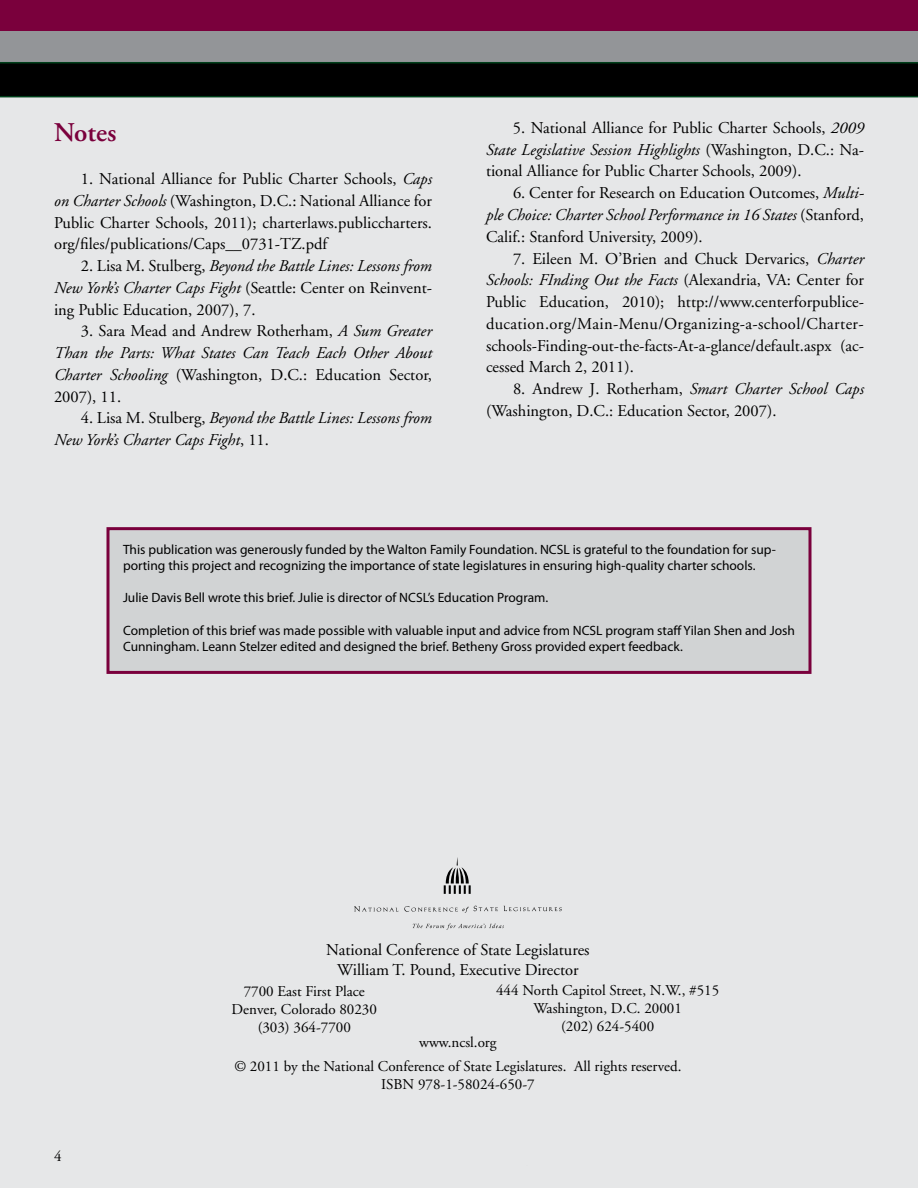
<style>
.page{position:relative;width:918px;height:1188px;background:#e6e7e8}
.page>*{position:absolute;margin:0;border:0;box-sizing:border-box;transform-origin:0 0}
.t1{font:600 27px "Adobe Garamond";color:#7a003c}
.t2{font:16.5px/21.8px "Adobe Garamond";color:#000;text-align:justify}
.t3{font:italic 16.5px/21.8px "Adobe Garamond";color:#000;text-align:justify}
.t4{font:15px/18px "Adobe Garamond";color:#000;text-align:center}
.t5{font:13.5px/16.2px "Myriad Pro";color:#000}
.s1{font-style:italic}
.s2{font-style:normal}
</style>
<div class="page">
<div style="left:0;top:0;width:918px;height:31px;background:#7a003c"></div>
<div style="left:0;top:31px;width:918px;height:31px;background:#939598"></div>
<svg style="left:0;top:62px;width:918px;height:35px;background:#000401"></svg>
<div style="left:108px;top:529px;width:702px;height:143px;background:#d1d3d4"></div>
<div style="left:106px;top:527px;width:706px;height:147px;border:3px solid #7a003c"></div>
<svg style="left:354px;top:906px;width:44px;height:6px"></svg>
<svg style="left:404px;top:906px;width:94px;height:7px"></svg>
<svg style="left:504px;top:906px;width:58px;height:6px"></svg>
<svg style="left:444px;top:857px;width:27px;height:37px"></svg>
<svg style="left:413px;top:924px;width:91px;height:6px"></svg>
<h1 class="t1" style="left:54px;top:117px;width:64px">Notes</h1>
<p class="t2" style="left:54px;top:169px;width:380px;text-indent:27px">1. National Alliance for Public Charter Schools, <span class="s1">Caps on Charter Schools</span> (Washington, D.C.: National Alliance for Public Charter Schools, 2011); charterlaws.publiccharters. org/files/publications/Caps__0731-TZ.pdf</p>
<p class="t2" style="left:54px;top:256px;width:380px;text-indent:27px">2. Lisa M. Stulberg, <span class="s1">Beyond the Battle Lines: Lessons from New York’s Charter Caps Fight</span> (Seattle: Center on Reinvent&shy;ing Public Education, 2007), 7.</p>
<p class="t3" style="left:54px;top:321px;width:380px;text-indent:27px"><span class="s2">3. Sara Mead and Andrew Rotherham,</span> A Sum Greater Than the Parts: What States Can Teach Each Other About Charter Schooling <span class="s2">(Washington, D.C.: Education Sector, 2007), 11.</span></p>
<p class="t3" style="left:54px;top:408px;width:379px;text-indent:27px"><span class="s2">4. Lisa M. Stulberg,</span> Beyond the Battle Lines: Lessons from<br>New York’s Charter Caps Fight<span class="s2">, 11.</span></p>
<p class="t2" style="left:486px;top:117px;width:380px;text-indent:27px">5. National Alliance for Public Charter Schools, <span class="s1">2009<br>State Legislative Session Highlights</span> (Washington, D.C.: Na&shy;tional Alliance for Public Charter Schools, 2009).</p>
<p class="t2" style="left:486px;top:183px;width:379px;text-indent:27px">6. Center for Research on Education Outcomes, <span class="s1">Multi&shy;ple Choice: Charter School Performance in 16 States</span> (Stanford, Calif.: Stanford University, 2009).</p>
<p class="t2" style="left:486px;top:248px;width:380px;text-indent:27px">7. Eileen M. O’Brien and Chuck Dervarics, <span class="s1">Charter Schools: FInding Out the Facts</span> (Alexandria, VA: Center for Public Education, 2010); http://www.centerforpublice&shy;ducation.org/Main-Menu/Organizing-a-school/Charter&shy;schools-Finding-out-the-facts-At-a-glance/default.aspx (ac&shy;cessed March 2, 2011).</p>
<p class="t2" style="left:486px;top:378px;width:380px;text-indent:27px">8. Andrew J. Rotherham, <span class="s1">Smart Charter School Caps </span>(Washington, D.C.: Education Sector, 2007).</p>
<p class="t5" style="left:123px;top:541px;width:654px">This publication was generously funded by the Walton Family Foundation. NCSL is grateful to the foundation for sup&shy;porting this project and recognizing the importance of state legislatures in ensuring high-quality charter schools.</p>
<p class="t5" style="left:123px;top:590px;width:427px">Julie Davis Bell wrote this brief. Julie is director of NCSL’s Education Program.</p>
<p class="t5" style="left:123px;top:622px;width:673px">Completion of this brief was made possible with valuable input and advice from NCSL program staff Yilan Shen and Josh<br>Cunningham. Leann Stelzer edited and designed the brief. Betheny Gross provided expert feedback.</p>
<p class="t2" style="left:326px;top:941px;width:265px;line-height:19.8px;text-align:center">National Conference of State Legislatures<br>William T. Pound, Executive Director</p>
<p class="t4" style="left:232px;top:983px;width:147px">7700 East First Place<br>Denver, Colorado 80230 (303) 364-7700</p>
<p class="t4" style="left:496px;top:981px;width:225px">444 North Capitol Street, N.W., #515<br>Washington, D.C. 20001<br>(202) 624-5400</p>
<p class="t4" style="left:419px;top:1034px;width:79px">www.ncsl.org</p>
<p class="t4" style="left:54px;top:1148px;width:9px">4</p>
<p class="t4" style="left:234px;top:1058px;width:449px">© 2011 by the National Conference of State Legislatures. All rights reserved.<br>ISBN 978-1-58024-650-7</p>
</div>
